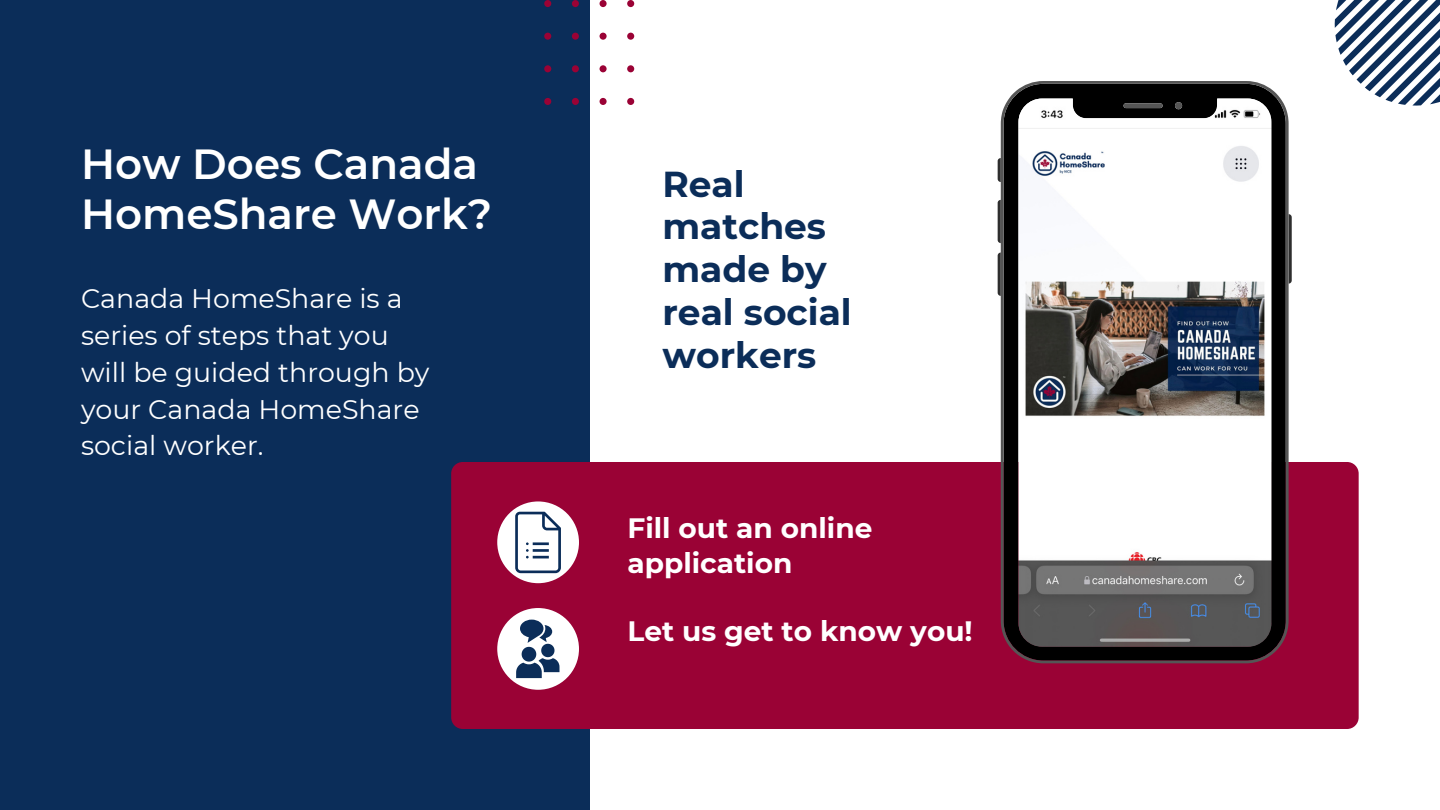
<style>
.page{position:relative;width:1440px;height:810px;background:#fff}
.page>*{position:absolute;margin:0;border:0;box-sizing:border-box;transform-origin:0 0}
.t1{font:600 42px/50.2px "Montserrat";color:#fff}
.t2{font:700 36px/42.8px "Montserrat";color:#0b2d59}
.t3{font:700 28px/34.5px "Montserrat";color:#fff}
.t4{font:26.9px/36.9px "Montserrat";color:#fff}
</style>
<div class="page">
<div style="left:0;top:0;width:590px;height:810px;background:#0b2d59"></div>
<div style="left:451px;top:462px;width:908px;height:267px;background:#9a0235;border-radius:12px"></div>
<svg style="left:998px;top:158px;width:3px;height:24px"></svg>
<svg style="left:998px;top:200px;width:3px;height:43px"></svg>
<svg style="left:998px;top:253px;width:3px;height:43px"></svg>
<svg style="left:1289px;top:214px;width:3px;height:70px"></svg>
<svg style="left:1001px;top:81px;width:288px;height:582px"></svg>
<div style="left:497px;top:501px;width:82px;height:82px;background:#fff;border-radius:50%"></div>
<div style="left:497px;top:608px;width:82px;height:82px;background:#fff;border-radius:50%"></div>
<svg style="left:544px;top:0;width:90px;height:105px"></svg>
<svg style="left:1334px;top:0;width:106px;height:106px"></svg>
<svg style="left:515px;top:512px;width:46px;height:61px"></svg>
<svg style="left:516px;top:620px;width:44px;height:58px"></svg>
<h1 class="t1" style="left:81px;top:139px;width:413px">How Does Canada<br>HomeShare Work?</h1>
<p class="t4" style="left:81px;top:280px;width:350px">Canada HomeShare is a series of steps that you will be guided through by your Canada HomeShare social worker.</p>
<h2 class="t2" style="left:662px;top:162px;width:191px">Real matches made by real social workers</h2>
<p class="t3" style="left:628px;top:511px;width:246px">Fill out an online application</p>
<p class="t3" style="left:628px;top:613px;width:347px">Let us get to know you!</p>
</div>
